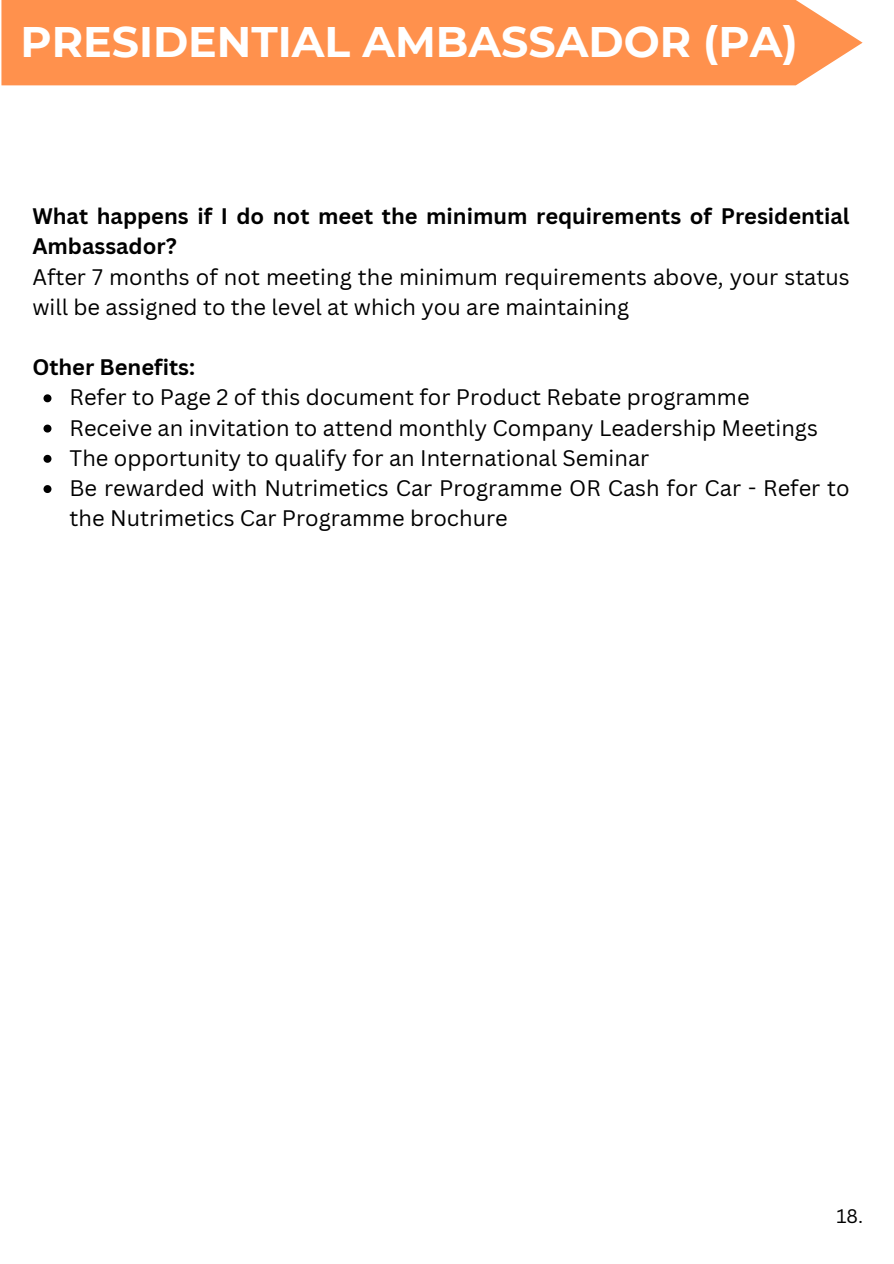
<style>
.page{position:relative;width:894px;height:1264px;background:#fff}
.page>*{position:absolute;margin:0;border:0;box-sizing:border-box;transform-origin:0 0}
.t1{font:700 42.6px "Montserrat";color:#fff}
.t2{font:21.9px/30.3px "Canva Sans";color:#000}
.t3{font:700 21.9px "Canva Sans";color:#000}
.t4{font:19.05px "Canva Sans";color:#000}
.s1{font-weight:700}
</style>
<div class="page">
<div style="left:1px;top:0;width:861px;height:85px;background:#ff914d"></div>
<svg style="left:43px;top:394px;width:8px;height:8px"></svg>
<svg style="left:43px;top:424px;width:8px;height:8px"></svg>
<svg style="left:43px;top:455px;width:8px;height:8px"></svg>
<svg style="left:43px;top:485px;width:8px;height:8px"></svg>
<p class="t1" style="left:20px;top:16px;width:778px">PRESIDENTIAL AMBASSADOR (PA)</p>
<h1 class="t2" style="left:32px;top:200px;width:818px"><span class="s1">What happens if I do not meet the minimum requirements of Presidential Ambassador?<br></span>After 7 months of not meeting the minimum requirements above, your status will be assigned to the level at which you are maintaining</h1>
<h3 class="t3" style="left:32px;top:352px;width:164px">Other Benefits:</h3>
<h2 class="t2" style="left:70px;top:382px;width:681px">Refer to Page 2 of this document for Product Rebate programme</h2>
<p class="t2" style="left:70px;top:412px;width:749px">Receive an invitation to attend monthly Company Leadership Meetings</p>
<p class="t2" style="left:70px;top:442px;width:581px">The opportunity to qualify for an International Seminar</p>
<p class="t2" style="left:70px;top:472px;width:781px">Be rewarded with Nutrimetics Car Programme OR Cash for Car - Refer to the Nutrimetics Car Programme brochure</p>
<p class="t4" style="left:836px;top:1202px;width:28px">18.</p>
</div>
